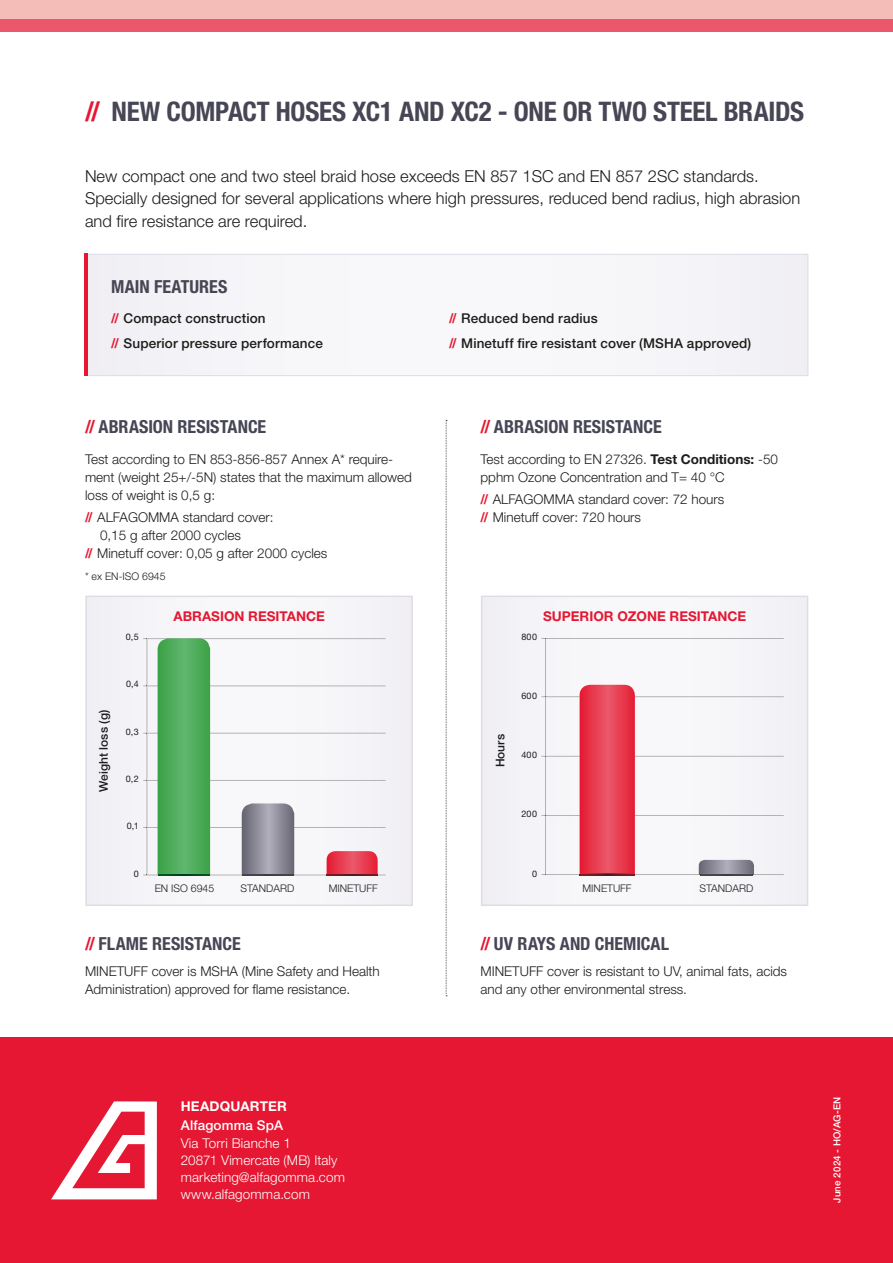
<style>
.page{position:relative;width:893px;height:1263px;background:#fff}
.page>*{position:absolute;margin:0;border:0;box-sizing:border-box;transform-origin:0 0}
.t1{font:700 condensed 27px "Helvetica Neue LT Std";letter-spacing:-.01em;color:#464655}
.t2{font:700 condensed 18px "Helvetica Neue LT Std";color:#464655}
.t3{font:300 16.5px/22.5px "Helvetica Neue LT Std";color:#1d1d1b}
.t4{font:300 13.5px/18px "Helvetica Neue LT Std";color:#1d1d1b}
.t5{font:500 13.5px/25px "Helvetica Neue LT Std";letter-spacing:.01em;color:#1d1d1b}
.t6{font:300 13.5px/17.2px "Helvetica Neue LT Std";letter-spacing:.01em;color:#fff}
.t7{font:700 13.5px "Helvetica Neue LT Std";color:#e51732}
.t8{font:500 13.5px "Helvetica Neue LT Std";letter-spacing:.01em;color:#fff}
.t9{font:700 13.5px "Helvetica Neue LT Std";letter-spacing:.015em;color:#fff}
.t10{font:500 12px "Helvetica Neue LT Std";color:#1d1d1b}
.t11{font:300 10.5px "Helvetica Neue LT Std";color:#1d1d1b}
.t12{font:500 9.75px "Helvetica Neue LT Std";letter-spacing:.02em;color:#fff}
.t13{font:9px "Helvetica Neue LT Std";letter-spacing:.035em;color:#1d1d1b}
.s1{color:#e51732}
.s2{font-weight:700;font-stretch:condensed;color:#e51732}
.s3{font-weight:700}
</style>
<div class="page">
<div style="left:0;top:0;width:893px;height:19px;background:#f4bdb8"></div>
<div style="left:0;top:19px;width:893px;height:13px;background:#eb586c"></div>
<div style="left:0;top:1037px;width:893px;height:226px;background:#e51732"></div>
<svg style="left:51px;top:1101px;width:106px;height:98px"></svg>
<div style="left:88px;top:254px;width:721px;height:122px;background:#f6f5f8"></div>
<svg style="left:85px;top:254px;width:3px;height:122px"></svg>
<div style="left:85px;top:595px;width:328px;height:311px;background:#f3f2f6"></div>
<div style="left:481px;top:595px;width:328px;height:311px;background:#f5f4f8"></div>
<svg style="left:143px;top:637px;width:243px;height:239px"></svg>
<img style="left:242px;top:874px;width:52px;height:2px">
<img style="left:158px;top:874px;width:52px;height:2px">
<img style="left:326px;top:874px;width:52px;height:2px">
<hr style="left:545px;top:639px;width:1px;height:57px;background:#9d9d9d">
<hr style="left:545px;top:697px;width:1px;height:59px;background:#9d9d9d">
<hr style="left:545px;top:756px;width:1px;height:59px;background:#9d9d9d">
<hr style="left:545px;top:816px;width:1px;height:58px;background:#9d9d9d">
<hr style="left:635px;top:815px;width:149px;height:1px;background:#9d9d9d">
<hr style="left:546px;top:815px;width:34px;height:1px;background:#9d9d9d">
<hr style="left:635px;top:756px;width:149px;height:1px;background:#9d9d9d">
<hr style="left:546px;top:756px;width:34px;height:1px;background:#9d9d9d">
<svg style="left:541px;top:638px;width:243px;height:1px"></svg>
<hr style="left:635px;top:696px;width:149px;height:1px;background:#9d9d9d">
<hr style="left:546px;top:696px;width:34px;height:1px;background:#9d9d9d">
<svg style="left:699px;top:860px;width:55px;height:14px"></svg>
<hr style="left:754px;top:874px;width:30px;height:1px;background:#9d9d9d">
<hr style="left:635px;top:874px;width:64px;height:1px;background:#9d9d9d">
<hr style="left:546px;top:874px;width:34px;height:1px;background:#9d9d9d">
<svg style="left:580px;top:685px;width:55px;height:190px;background:#e73b4f"></svg>
<img style="left:700px;top:874px;width:52px;height:2px">
<img style="left:581px;top:874px;width:52px;height:1px">
<img style="left:581px;top:875px;width:52px;height:1px">
<svg style="left:446px;top:420px;width:1px;height:576px"></svg>
<h1 class="t1" style="left:85px;top:96px;width:721px"><span class="s1">//</span> NEW COMPACT HOSES XC1 AND XC2 - ONE OR TWO STEEL BRAIDS</h1>
<p class="t3" style="left:85px;top:164px;width:717px">New compact one and two steel braid hose exceeds EN 857 1SC and EN 857 2SC standards.<br>Specially designed for several applications where high pressures, reduced bend radius, high abrasion and fire resistance are required.</p>
<h2 class="t2" style="left:111px;top:276px;width:118px">MAIN FEATURES</h2>
<p class="t5" style="left:111px;top:305px;width:213px"><span class="s2">//</span> Compact construction<br><span class="s2">//</span> Superior pressure performance</p>
<p class="t5" style="left:449px;top:305px;width:304px"><span class="s2">//</span> Reduced bend radius<br><span class="s2">//</span> Minetuff fire resistant cover (MSHA approved)</p>
<h2 class="t2" style="left:85px;top:416px;width:183px"><span class="s1">//</span> ABRASION RESISTANCE</h2>
<p class="t4" style="left:85px;top:450px;width:328px">Test according to EN 853-856-857 Annex A* require&shy;ment (weight 25+/-5N) states that the maximum allowed loss of weight is 0,5 g:</p>
<p class="t4" style="left:85px;top:508px;width:190px"><span class="s2">//</span> ALFAGOMMA standard cover:</p>
<p class="t4" style="left:100px;top:526px;width:142px">0,15 g after 2000 cycles</p>
<p class="t4" style="left:85px;top:544px;width:244px"><span class="s2">//</span> Minetuff cover: 0,05 g after 2000 cycles</p>
<p class="t11" style="left:85px;top:570px;width:82px">* ex EN-ISO 6945</p>
<h2 class="t2" style="left:480px;top:416px;width:183px"><span class="s1">//</span> ABRASION RESISTANCE</h2>
<p class="t4" style="left:480px;top:450px;width:299px">Test according to EN 27326. <span class="s3">Test Conditions:</span> -50 pphm Ozone Concentration and T= 40 °C</p>
<p class="t4" style="left:480px;top:490px;width:245px"><span class="s2">//</span> ALFAGOMMA standard cover: 72 hours <span class="s2">//</span> Minetuff cover: 720 hours</p>
<p class="t10" style="left:96px;top:792px;width:83px;rotate:-90deg">Weight loss (g)</p>
<p class="t13" style="left:126px;top:631px;width:14px">0,5</p>
<p class="t13" style="left:126px;top:679px;width:14px">0,4</p>
<p class="t13" style="left:126px;top:726px;width:14px">0,3</p>
<p class="t13" style="left:126px;top:773px;width:15px">0,2</p>
<p class="t13" style="left:127px;top:821px;width:14px">0,1</p>
<p class="t13" style="left:134px;top:868px;width:7px">0</p>
<p class="t7" style="left:173px;top:608px;width:153px">ABRASION RESITANCE</p>
<p class="t7" style="left:543px;top:608px;width:204px">SUPERIOR OZONE RESITANCE</p>
<p class="t13" style="left:521px;top:631px;width:17px">800</p>
<p class="t10" style="left:493px;top:767px;width:35px;rotate:-90deg">Hours</p>
<p class="t13" style="left:521px;top:690px;width:17px">600</p>
<p class="t13" style="left:521px;top:750px;width:17px">400</p>
<p class="t13" style="left:521px;top:809px;width:17px">200</p>
<p class="t13" style="left:532px;top:868px;width:7px">0</p>
<p class="t11" style="left:155px;top:882px;width:61px">EN ISO 6945</p>
<p class="t11" style="left:240px;top:882px;width:55px">STANDARD</p>
<p class="t11" style="left:329px;top:882px;width:51px">MINETUFF</p>
<p class="t11" style="left:583px;top:882px;width:51px">MINETUFF</p>
<p class="t11" style="left:699px;top:882px;width:55px">STANDARD</p>
<h2 class="t2" style="left:85px;top:932px;width:157px"><span class="s1">//</span> FLAME RESISTANCE</h2>
<p class="t4" style="left:85px;top:962px;width:296px">MINETUFF cover is MSHA (Mine Safety and Health<br>Administration) approved for flame resistance.</p>
<h2 class="t2" style="left:480px;top:932px;width:190px"><span class="s1">//</span> UV RAYS AND CHEMICAL</h2>
<p class="t4" style="left:480px;top:962px;width:308px">MINETUFF cover is resistant to UV, animal fats, acids and any other environmental stress.</p>
<p class="t9" style="left:181px;top:1098px;width:108px">HEADQUARTER</p>
<p class="t8" style="left:181px;top:1117px;width:104px">Alfagomma SpA</p>
<p class="t6" style="left:181px;top:1134px;width:166px">Via Torri Bianche 1<br>20871 Vimercate (MB) Italy marketing@alfagomma.com www.alfagomma.com</p>
<p class="t12" style="left:831px;top:1203px;width:108px;rotate:-90deg">June 2024 - HO/AG-EN</p>
</div>
